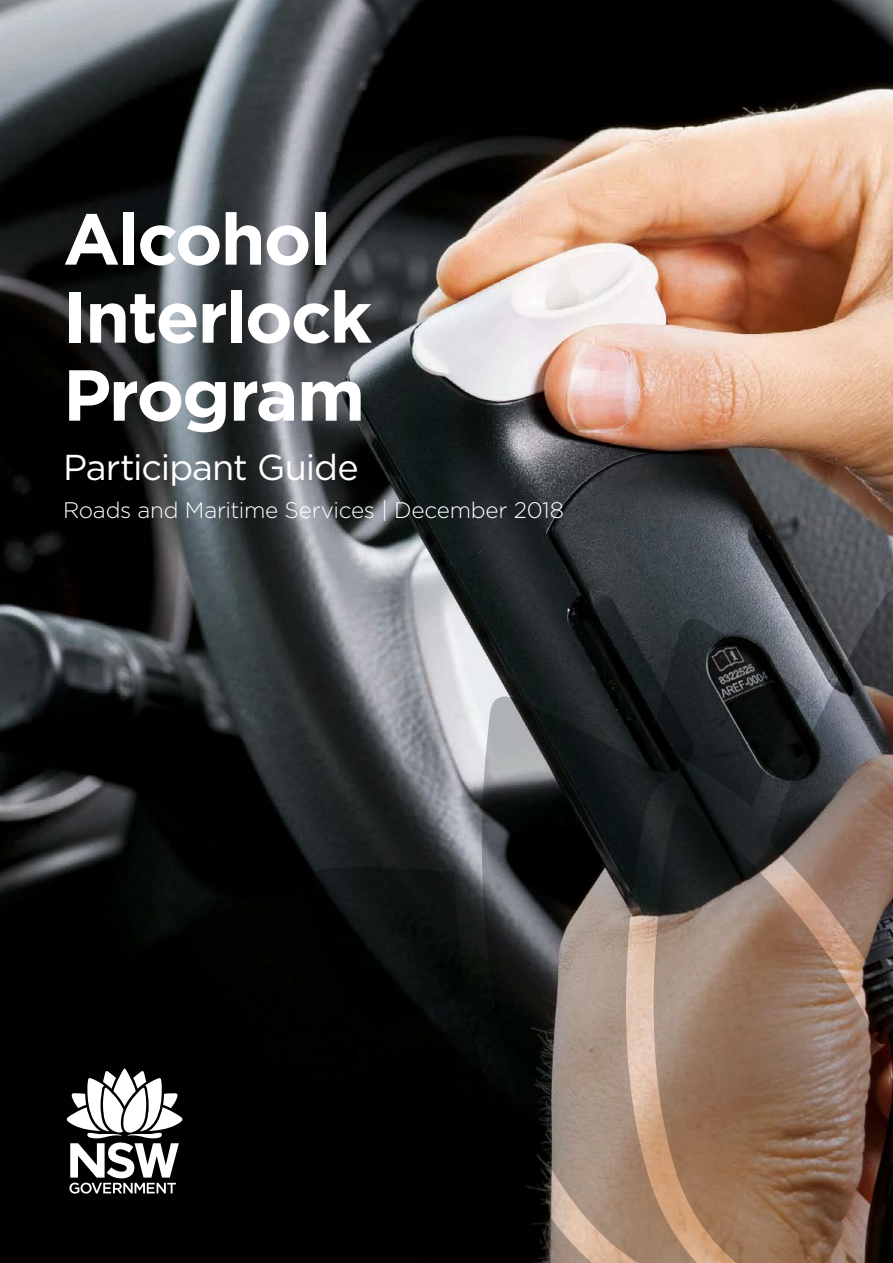
<style>
.page{position:relative;width:893px;height:1263px;background:#fff}
.page>*{position:absolute;margin:0;border:0;box-sizing:border-box;transform-origin:0 0}
._00_Cover_main_title{font:700 72px/78px "Gotham";letter-spacing:-.03em;color:#fff}
._00_Cover_sub_title{font:36px "Gotham";letter-spacing:-.03em;color:#fff}
._00_Cover_sub_title-2{font:300 22.5px "Gotham";letter-spacing:-.01em;color:#fff}
</style>
<div class="page">
<img style="left:0;top:0;width:893px;height:1263px">
<svg style="left:34px;top:1063px;width:159px;height:158px"></svg>
<svg style="left:249px;top:589px;width:644px;height:674px;background:#4a433e"></svg>
<p class="_00_Cover_main_title" style="left:63px;top:200px;width:311px">Alcohol<br>Interlock<br>Program</p>
<p class="_00_Cover_sub_title" style="left:63px;top:444px;width:297px">Participant Guide</p>
<p class="_00_Cover_sub_title-2" style="left:63px;top:496px;width:502px">Roads and Maritime Services | December 2018</p>
</div>
